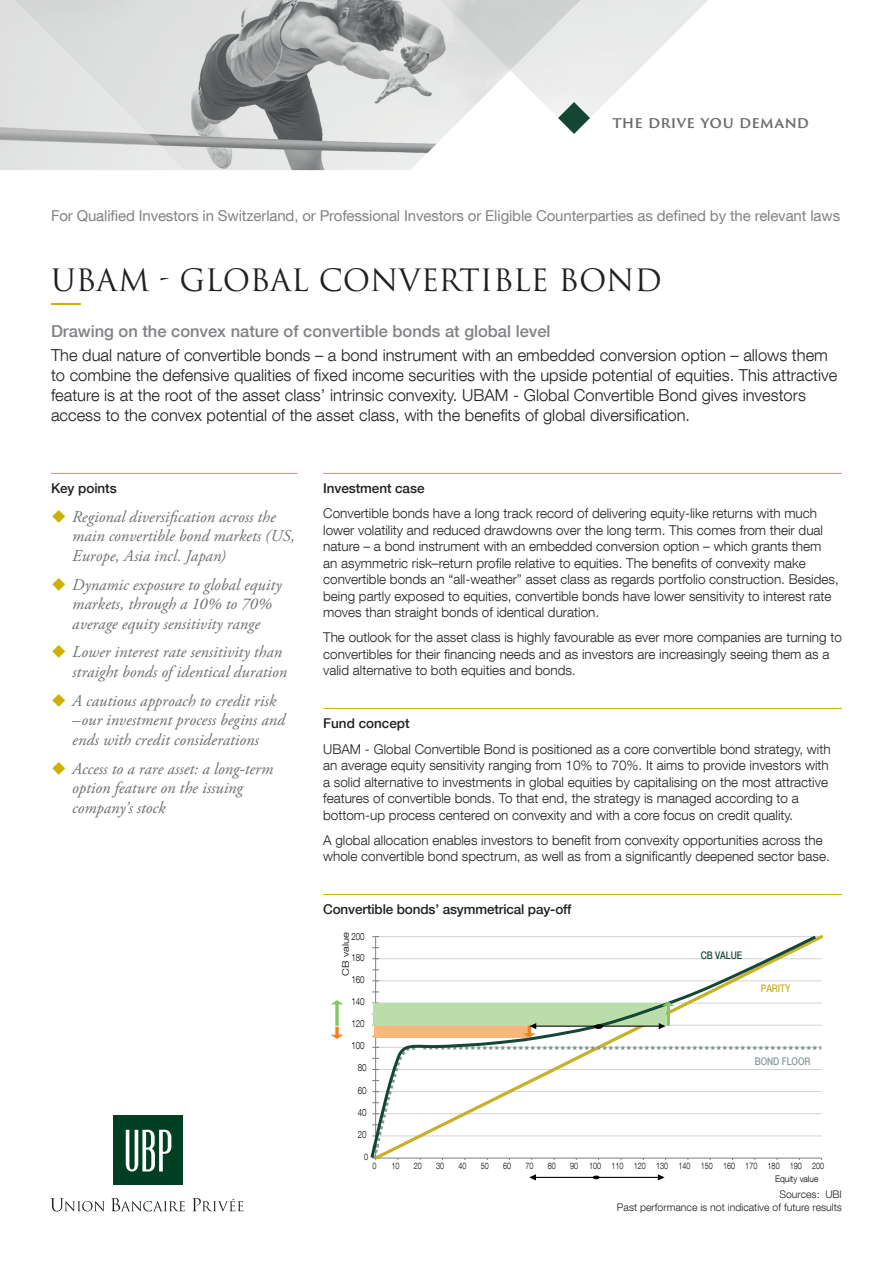
<style>
.page{position:relative;width:893px;height:1263px;background:#fff}
.page>*{position:absolute;margin:0;border:0;box-sizing:border-box;transform-origin:0 0}
.nom_du_fonds{font:30px "Trajan Pro 3";color:#231f20}
.t1{font:italic 16.5px/19.8px "Adobe Garamond Pro";letter-spacing:.005em;color:#6c6d70}
.Texte_Intro{font:300 16.5px/19.8px "Helvetica Neue LT Com";color:#231f20}
.Texte_Intro-2{font:500 16.5px "Helvetica Neue LT Com";color:#808285}
.Tagline{font:600 15.45px "Trajan Sans Pro";letter-spacing:.005em;color:#6c6d70}
.For_qualified_invest{font:15px "Helvetica Neue LT Com";letter-spacing:-.01em;color:#808285}
.Texte{font:300 13.5px/16.5px "Helvetica Neue LT Com";color:#231f20}
.Titre_Niv_2{font:500 13.5px "Helvetica Neue LT Com";letter-spacing:-.01em;color:#231f20}
.Sources{font:300 10.5px "Helvetica Neue LT Com";color:#231f20}
.t2{font:500 10.5px "Helvetica Neue LT Com";color:#839999;scale:.8 1}
.t3{font:500 10.5px "Helvetica Neue LT Com";color:#144634;scale:.8 1}
.t4{font:500 10.5px "Helvetica Neue LT Com";color:#c5b12a;scale:.8 1}
.t5{font:300 9.9px "Helvetica Neue LT Com";color:#000001;scale:.8 1}
.t6{font:300 9px/13.2px "Helvetica Neue LT Com";color:#000001;scale:.8 1}
.t7{font:300 9px "Helvetica Neue LT Com";color:#000001;scale:1.24 1}
</style>
<div class="page">
<svg style="left:50px;top:1198px;width:55px;height:13px"></svg>
<svg style="left:111px;top:1198px;width:74px;height:13px"></svg>
<svg style="left:192px;top:1198px;width:51px;height:13px"></svg>
<div style="left:113px;top:1116px;width:70px;height:69px;background:#003f22"></div>
<svg style="left:126px;top:1130px;width:45px;height:41px"></svg>
<hr style="left:51px;top:303px;width:30px;height:2px;background:#ceb000">
<hr style="left:323px;top:473px;width:519px;height:1px;background:#ceb000">
<hr style="left:323px;top:708px;width:519px;height:1px;background:#ceb000">
<hr style="left:51px;top:473px;width:247px;height:1px;background:#ceb000">
<svg style="left:213px;top:0;width:297px;height:171px;background:#bebfbf"></svg>
<svg style="left:0;top:0;width:213px;height:170px;background:#d8d9d9"></svg>
<svg style="left:510px;top:0;width:198px;height:134px"></svg>
<hr style="left:323px;top:894px;width:519px;height:1px;background:#ceb000">
<svg style="left:335px;top:1004px;width:4px;height:22px"></svg>
<svg style="left:331px;top:1000px;width:12px;height:4px"></svg>
<svg style="left:331px;top:1027px;width:12px;height:12px"></svg>
<hr style="left:535px;top:1177px;width:61px;height:1px;background:#000001">
<svg style="left:529px;top:1174px;width:7px;height:6px"></svg>
<svg style="left:593px;top:1175px;width:7px;height:4px"></svg>
<hr style="left:596px;top:1177px;width:63px;height:1px;background:#000001">
<svg style="left:658px;top:1174px;width:7px;height:6px"></svg>
<svg style="left:370px;top:935px;width:449px;height:225px"></svg>
<svg style="left:662px;top:1001px;width:13px;height:5px"></svg>
<div style="left:594px;top:1024px;width:9px;height:5px;background:#000001;border-radius:50%"></div>
<hr style="left:599px;top:1025px;width:61px;height:2px;background:#000001">
<hr style="left:535px;top:1025px;width:63px;height:2px;background:#000001">
<p class="Tagline" style="left:612px;top:111px;width:198px">THE DRIVE YOU DEMAND</p>
<p class="For_qualified_invest" style="left:51px;top:207px;width:791px">For Qualified Investors in Switzerland, or Professional Investors or Eligible Counterparties as defined by the relevant laws</p>
<p class="nom_du_fonds" style="left:51px;top:260px;width:613px">UBAM - GLOBAL CONVERTIBLE BOND</p>
<p class="Texte_Intro-2" style="left:51px;top:321px;width:501px">Drawing on the convex nature of convertible bonds at global level</p>
<p class="Texte_Intro" style="left:51px;top:345px;width:788px">The dual nature of convertible bonds – a bond instrument with an embedded conversion option – allows them to combine the defensive qualities of fixed income securities with the upside potential of equities. This attractive feature is at the root of the asset class’ intrinsic convexity. UBAM - Global Convertible Bond gives investors access to the convex potential of the asset class, with the benefits of global diversification.</p>
<p class="Titre_Niv_2" style="left:51px;top:480px;width:67px">Key points</p>
<p class="t1" style="left:72px;top:507px;width:224px">Regional diversification across the main convertible bond markets (US,<br>Europe, Asia incl. Japan)</p>
<p class="t1" style="left:72px;top:575px;width:211px">Dynamic exposure to global equity markets, through a 10% to 70% average equity sensitivity range</p>
<p class="t1" style="left:72px;top:643px;width:216px">Lower interest rate sensitivity than straight bonds of identical duration</p>
<p class="t1" style="left:72px;top:691px;width:214px">A cautious approach to credit risk –our investment process begins and ends with credit considerations</p>
<p class="t1" style="left:72px;top:759px;width:202px">Access to a rare asset: a long-term option feature on the issuing company’s stock</p>
<p class="Titre_Niv_2" style="left:323px;top:480px;width:103px">Investment case</p>
<p class="Texte" style="left:323px;top:505px;width:517px">Convertible bonds have a long track record of delivering equity-like returns with much lower volatility and reduced drawdowns over the long term. This comes from their dual nature – a bond instrument with an embedded conversion option – which grants them an asymmetric risk–return profile relative to equities. The benefits of convexity make convertible bonds an “all-weather” asset class as regards portfolio construction. Besides, being partly exposed to equities, convertible bonds have lower sensitivity to interest rate moves than straight bonds of identical duration.</p>
<p class="Texte" style="left:323px;top:629px;width:520px">The outlook for the asset class is highly favourable as ever more companies are turning to convertibles for their financing needs and as investors are increasingly seeing them as a valid alternative to both equities and bonds.</p>
<p class="Titre_Niv_2" style="left:323px;top:715px;width:88px">Fund concept</p>
<p class="Texte" style="left:323px;top:740px;width:509px">UBAM - Global Convertible Bond is positioned as a core convertible bond strategy, with an average equity sensitivity ranging from 10% to 70%. It aims to provide investors with a solid alternative to investments in global equities by capitalising on the most attractive features of convertible bonds. To that end, the strategy is managed according to a bottom-up process centered on convexity and with a core focus on credit quality.</p>
<p class="Texte" style="left:323px;top:831px;width:508px">A global allocation enables investors to benefit from convexity opportunities across the whole convertible bond spectrum, as well as from a significantly deepened sector base.</p>
<p class="Titre_Niv_2" style="left:323px;top:901px;width:250px">Convertible bonds’ asymmetrical pay-off</p>
<p class="t7" style="left:340px;top:976px;width:36px;rotate:-90deg">CB value</p>
<p class="t5" style="left:351px;top:931px;width:18px">200</p>
<p class="t5" style="left:351px;top:951px;width:18px">180</p>
<p class="t5" style="left:351px;top:973px;width:18px">160</p>
<p class="t5" style="left:351px;top:995px;width:18px">140</p>
<p class="t5" style="left:351px;top:1017px;width:18px">120</p>
<p class="t5" style="left:351px;top:1040px;width:18px">100</p>
<p class="t5" style="left:358px;top:1062px;width:13px">80</p>
<p class="t5" style="left:358px;top:1084px;width:13px">60</p>
<p class="t5" style="left:358px;top:1106px;width:13px">40</p>
<p class="t5" style="left:358px;top:1128px;width:13px">20</p>
<p class="t6" style="left:364px;top:1150px;width:7px">0</p>
<p class="t3" style="left:701px;top:949px;width:53px">CB VALUE</p>
<p class="t4" style="left:761px;top:982px;width:39px">PARITY</p>
<p class="t2" style="left:755px;top:1055px;width:71px">BOND FLOOR</p>
<p class="t6" style="left:372px;top:1159px;width:7px">0</p>
<p class="t6" style="left:392px;top:1159px;width:12px">10</p>
<p class="t6" style="left:414px;top:1159px;width:12px">20</p>
<p class="t6" style="left:436px;top:1159px;width:12px">30</p>
<p class="t6" style="left:458px;top:1159px;width:12px">40</p>
<p class="t6" style="left:481px;top:1159px;width:12px">50</p>
<p class="t6" style="left:503px;top:1159px;width:12px">60</p>
<p class="t6" style="left:525px;top:1159px;width:12px">70</p>
<p class="t6" style="left:548px;top:1159px;width:12px">80</p>
<p class="t6" style="left:775px;top:1159px;width:63px;text-indent:-205px">90 100 110 120 130 140 150 160 170 180 190 200<br>Equity value</p>
<p class="Sources" style="left:779px;top:1188px;width:64px">Sources: UBI</p>
<p class="Sources" style="left:617px;top:1200px;width:227px">Past performance is not indicative of future results</p>
</div>
